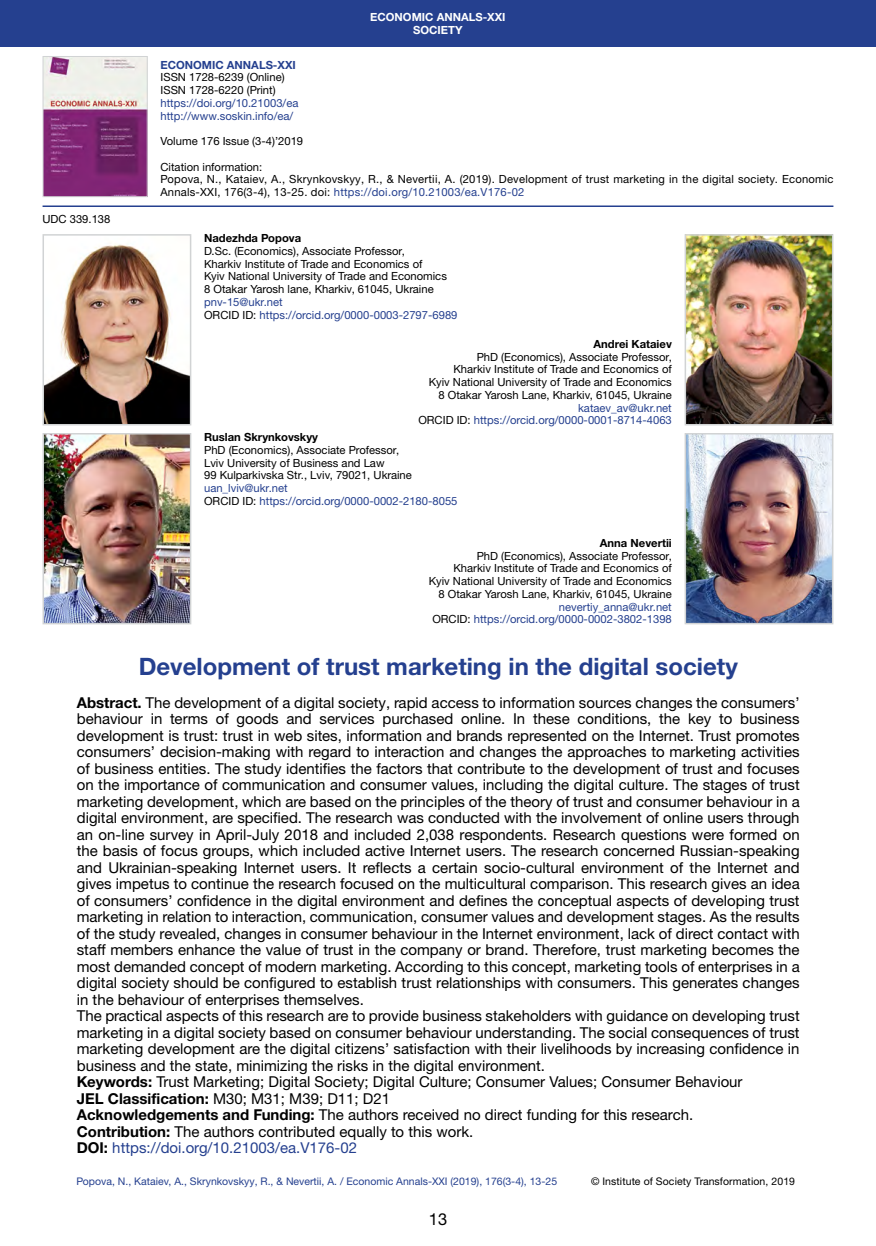
<style>
.page{position:relative;width:876px;height:1246px;background:#fff}
.page>*{position:absolute;margin:0;border:0;box-sizing:border-box;transform-origin:0 0}
.Заголовок_2019_2{font:700 24px "Helvetica Neue LTW1 G";color:#25408f}
.t1{font:16.5px "Helvetica Neue LTW1 G";color:#000}
.Анотация_2019{font:15px/16.5px "Helvetica Neue LTW1 G";color:#000;text-align:justify}
.Анотация_2019-2{font:15px "Helvetica Neue LTW1 G";color:#25408f}
.Посада_2016{font:11.25px "Helvetica Neue LTW1 G";color:#000}
.Посада_2016-2{font:11.25px "Helvetica Neue LTW1 G";color:#25408f}
.Посада_2016-3{font:11.25px/12.8px "Helvetica Neue LTW1 G";letter-spacing:.02em;color:#000}
.Посада_2016-4{font:700 11.25px "Helvetica Neue LTW1 G";color:#000}
.Посада_2016-5{font:700 11.25px "Helvetica Neue LTW1 G";color:#fff}
.Посада_2016-6{font:700 11.25px "Helvetica Neue LTW1 G";color:#25408f}
.Нижний_колонтитул_20{font:10.5px "Helvetica Neue LTW1 G";color:#25408f}
.t2{font:10.5px "Helvetica Neue LTW1 G";letter-spacing:.01em;color:#000}
.s1{color:#25408f}
.s2{color:#000}
.s3{font-weight:700}
.s4{font-weight:700;color:#000}
</style>
<div class="page">
<div style="left:0;top:0;width:876px;height:47px;background:#25408f"></div>
<img style="left:46px;top:244px;width:142px;height:178px">
<div style="left:43px;top:234px;width:148px;height:191px;border:2px solid #d1d3d4"></div>
<img style="left:46px;top:436px;width:142px;height:185px">
<div style="left:43px;top:433px;width:148px;height:191px;border:2px solid #d1d3d4"></div>
<img style="left:688px;top:237px;width:142px;height:185px">
<div style="left:685px;top:234px;width:148px;height:191px;border:2px solid #d1d3d4"></div>
<img style="left:688px;top:436px;width:142px;height:185px">
<div style="left:685px;top:433px;width:148px;height:191px;border:2px solid #d1d3d4"></div>
<img style="left:45px;top:58px;width:101px;height:137px">
<div style="left:43px;top:56px;width:105px;height:141px;border:1px solid #d1d3d4"></div>
<hr style="left:43px;top:205px;width:790px;height:2px;background:#25408f">
<p class="Посада_2016-5" style="left:370px;top:10px;width:137px">ECONOMIC ANNALS-XXI</p>
<p class="Посада_2016-5" style="left:413px;top:23px;width:51px">SOCIETY</p>
<p class="Посада_2016" style="left:43px;top:212px;width:69px">UDC 339.138</p>
<p class="Посада_2016-6" style="left:160px;top:58px;width:137px">ECONOMIC ANNALS-XXI</p>
<p class="Посада_2016" style="left:160px;top:70px;width:126px">ISSN 1728-6239 (Online)</p>
<p class="Посада_2016" style="left:160px;top:83px;width:117px">ISSN 1728-6220 (Print)</p>
<p class="Посада_2016-2" style="left:160px;top:96px;width:139px">https://doi.org/10.21003/ea</p>
<p class="Посада_2016-2" style="left:160px;top:109px;width:134px">http://www.soskin.info/ea/</p>
<p class="Посада_2016" style="left:160px;top:134px;width:144px">Volume 176 Issue (3-4)’2019</p>
<p class="Посада_2016" style="left:160px;top:160px;width:103px">Citation information:</p>
<p class="Посада_2016-3" style="left:160px;top:173px;width:675px">Popova, N., Kataiev, A., Skrynkovskyy, R., &amp; Nevertii, A. (2019). Development of trust marketing in the digital society. Economic<br>Annals-XXI, 176(3-4), 13-25. doi: <span class="s1">https://doi.org/10.21003/ea.V176-02</span></p>
<p class="Посада_2016-4" style="left:204px;top:231px;width:99px">Nadezhda Popova</p>
<p class="Посада_2016" style="left:204px;top:244px;width:202px">D.Sc. (Economics), Associate Professor,</p>
<p class="Посада_2016" style="left:204px;top:257px;width:220px">Kharkiv Institute of Trade and Economics of</p>
<p class="Посада_2016" style="left:204px;top:269px;width:244px">Kyiv National University of Trade and Economics</p>
<p class="Посада_2016" style="left:204px;top:282px;width:231px">8 Otakar Yarosh lane, Kharkiv, 61045, Ukraine</p>
<p class="Посада_2016-2" style="left:204px;top:295px;width:80px">pnv-15@ukr.net</p>
<p class="Посада_2016-2" style="left:204px;top:308px;width:255px"><span class="s2">ORCID ID:</span> https://orcid.org/0000-0003-2797-6989</p>
<p class="Посада_2016-4" style="left:594px;top:337px;width:80px">Andrei Kataiev</p>
<p class="Посада_2016" style="left:477px;top:350px;width:197px">PhD (Economics), Associate Professor,</p>
<p class="Посада_2016" style="left:453px;top:362px;width:220px">Kharkiv Institute of Trade and Economics of</p>
<p class="Посада_2016" style="left:429px;top:375px;width:244px">Kyiv National University of Trade and Economics</p>
<p class="Посада_2016" style="left:438px;top:388px;width:235px">8 Otakar Yarosh Lane, Kharkiv, 61045, Ukraine</p>
<p class="Посада_2016-2" style="left:578px;top:401px;width:95px">kataev_av@ukr.net</p>
<p class="Посада_2016-2" style="left:418px;top:413px;width:255px"><span class="s2">ORCID ID:</span> https://orcid.org/0000-0001-8714-4063</p>
<p class="Посада_2016-4" style="left:204px;top:430px;width:116px">Ruslan Skrynkovskyy</p>
<p class="Посада_2016" style="left:204px;top:443px;width:197px">PhD (Economics), Associate Professor,</p>
<p class="Посада_2016" style="left:204px;top:456px;width:182px">Lviv University of Business and Law</p>
<p class="Посада_2016" style="left:204px;top:468px;width:209px">99 Kulparkіvska Str., Lviv, 79021, Ukraine</p>
<p class="Посада_2016-2" style="left:204px;top:481px;width:85px">uan_lviv@ukr.net</p>
<p class="Посада_2016-2" style="left:204px;top:494px;width:255px"><span class="s2">ORCID ID:</span> https://orcid.org/0000-0002-2180-8055</p>
<p class="Посада_2016-4" style="left:600px;top:536px;width:73px">Anna Nevertii</p>
<p class="Посада_2016" style="left:477px;top:549px;width:197px">PhD (Economics), Associate Professor,</p>
<p class="Посада_2016" style="left:453px;top:561px;width:220px">Kharkiv Institute of Trade and Economics of</p>
<p class="Посада_2016" style="left:429px;top:574px;width:244px">Kyiv National University of Trade and Economics</p>
<p class="Посада_2016" style="left:438px;top:587px;width:235px">8 Otakar Yarosh Lane, Kharkiv, 61045, Ukraine</p>
<p class="Посада_2016-2" style="left:559px;top:600px;width:114px">nevertiy_anna@ukr.net</p>
<p class="Посада_2016-2" style="left:432px;top:612px;width:241px"><span class="s2">ORCID:</span> https://orcid.org/0000-0002-3802-1398</p>
<p class="Заголовок_2019_2" style="left:139px;top:651px;width:601px">Development of trust marketing in the digital society</p>
<p class="Анотация_2019" style="left:77px;top:694px;width:724px"><span class="s3">Abstract.</span> The development of a digital society, rapid access to information sources changes the consumers’ behaviour in terms of goods and services purchased online. In these conditions, the key to business development is trust: trust in web sites, information and brands represented on the Internet. Trust promotes consumers’ decision-making with regard to interaction and changes the approaches to marketing activities of business entities. The study identifies the factors that contribute to the development of trust and focuses on the importance of communication and consumer values, including the digital culture. The stages of trust marketing development, which are based on the principles of the theory of trust and consumer behaviour in a digital environment, are specified. The research was conducted with the involvement of online users through an on-line survey in April-July 2018 and included 2,038 respondents. Research questions were formed on the basis of focus groups, which included active Internet users. The research concerned Russian-speaking and Ukrainian-speaking Internet users. It reflects a certain socio-cultural environment of the Internet and gives impetus to continue the research focused on the multicultural comparison. This research gives an idea of consumers’ confidence in the digital environment and defines the conceptual aspects of developing trust marketing in relation to interaction, communication, consumer values and development stages. As the results of the study revealed, changes in consumer behaviour in the Internet environment, lack of direct contact with staff members enhance the value of trust in the company or brand. Therefore, trust marketing becomes the most demanded concept of modern marketing. According to this concept, marketing tools of enterprises in a digital society should be configured to establish trust relationships with consumers. This generates changes in the behaviour of enterprises themselves.</p>
<p class="Анотация_2019" style="left:77px;top:1007px;width:724px">The practical aspects of this research are to provide business stakeholders with guidance on developing trust marketing in a digital society based on consumer behaviour understanding. The social consequences of trust marketing development are the digital citizens’ satisfaction with their livelihoods by increasing confidence in business and the state, minimizing the risks in the digital environment.</p>
<p class="Анотация_2019" style="left:77px;top:1073px;width:667px"><span class="s3">Keywords:</span> Trust Marketing; Digital Society; Digital Culture; Consumer Values; Consumer Behaviour</p>
<p class="Анотация_2019" style="left:77px;top:1090px;width:315px"><span class="s3">JEL Classіfіcatіon:</span> M30; M31; M39; D11; D21</p>
<p class="Анотация_2019" style="left:77px;top:1106px;width:618px"><span class="s3">Acknowledgements and Funding:</span> The authors received no direct funding for this research.</p>
<p class="Анотация_2019" style="left:77px;top:1123px;width:398px"><span class="s3">Contribution:</span> The authors contributed equally to this work.</p>
<p class="Анотация_2019-2" style="left:77px;top:1138px;width:282px"><span class="s4">DOI:</span> https://doi.org/10.21003/ea.V176-02</p>
<p class="t2" style="left:591px;top:1174px;width:206px">© Institute of Society Transformation, 2019</p>
<p class="Нижний_колонтитул_20" style="left:77px;top:1174px;width:482px">Popova, N., Kataiev, A., Skrynkovskyy, R., &amp; Nevertii, A. / Economic Annals-XXI (2019), 176(3-4), 13-25</p>
<p class="t1" style="left:429px;top:1208px;width:20px">13</p>
</div>
